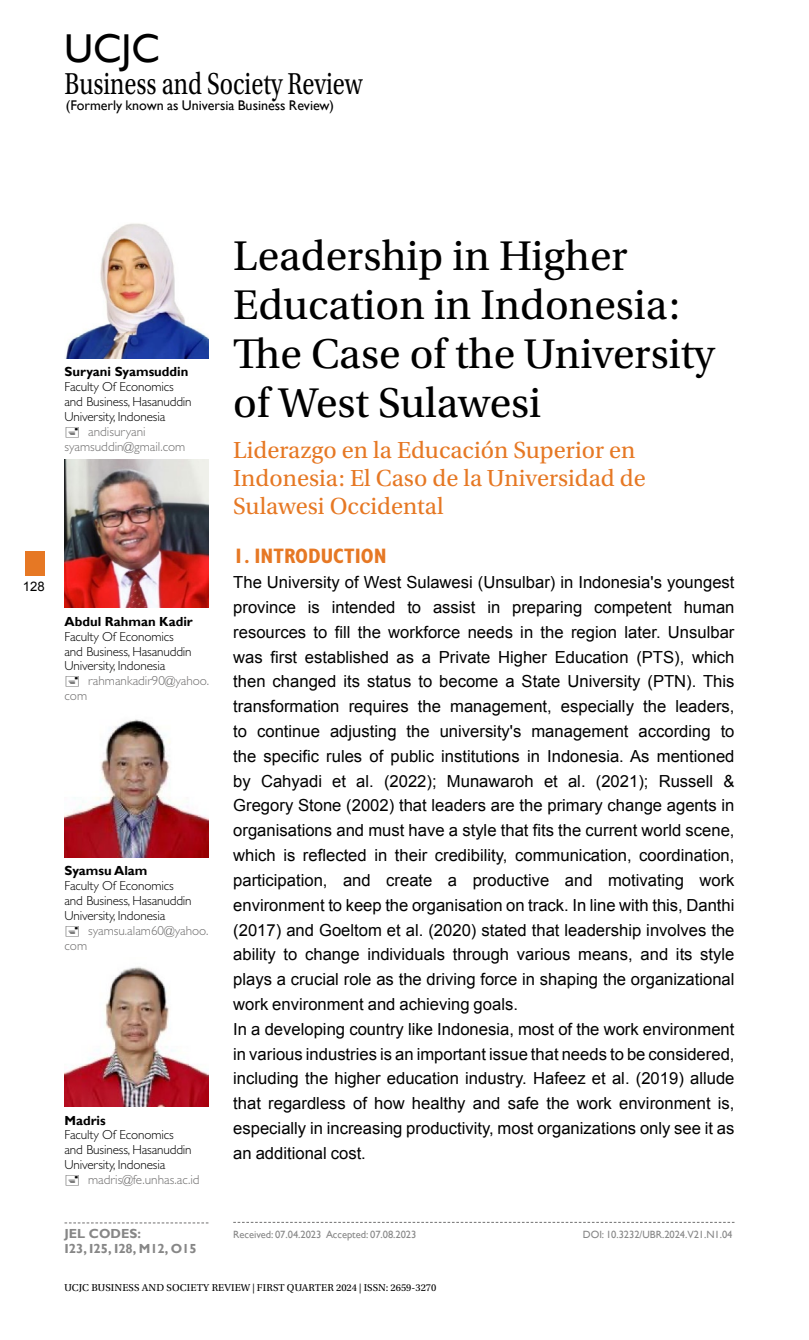
<style>
.page{position:relative;width:809px;height:1340px;background:#fff}
.page>*{position:absolute;margin:0;border:0;box-sizing:border-box;transform-origin:0 0}
.t1{font:43.75px/49px "Utopia Std";color:#000}
.t2{font:40.25px "Gill Sans";color:#000}
.t3{font:31.85px "Utopia Std";color:#000;scale:.77 1}
.t4{font:24.5px/28px "Utopia Std";color:#e67824}
.t5{font:700 condensed 21px "Gill Sans Std";color:#e67824}
.t6{font:16.62px/24.8px "Arial";color:#000}
.t7{font:14px "Gill Sans";color:#000}
.t8{font:300 13.12px/14.9px "Gill Sans Std";letter-spacing:-.01em;color:#000}
.t9{font:300 13.12px/14.9px "Gill Sans Std";color:#706f6f}
.t10{font:700 13.12px "Gill Sans";color:#000}
.t11{font:700 13.12px "Gill Sans";color:#878787}
.t12{font:13.12px "Arial";color:#000}
.t13{font:10.5px "Gill Sans";letter-spacing:-.005em;color:#878787}
.t14{font:10.5px "Utopia Std";letter-spacing:.01em;color:#000}
</style>
<div class="page">
<div style="left:25px;top:551px;width:20px;height:24px;background:#e67824"></div>
<svg style="left:233px;top:1221px;width:501px;height:1px"></svg>
<svg style="left:64px;top:1222px;width:144px;height:1px"></svg>
<img style="left:65px;top:223px;width:143px;height:135px">
<img style="left:64px;top:459px;width:144px;height:149px">
<img style="left:64px;top:719px;width:144px;height:138px">
<img style="left:64px;top:966px;width:144px;height:140px">
<h2 class="t2" style="left:64px;top:25px;width:97px">UCJC</h2>
<p class="t7" style="left:66px;top:98px;width:270px">(Formerly known as Universia Business Review)</p>
<h3 class="t3" style="left:64px;top:67px;width:389px">Business and Society Review</h3>
<p class="t12" style="left:23px;top:577px;width:23px">128</p>
<p class="t10" style="left:64px;top:364px;width:125px">Suryani Syamsuddin</p>
<p class="t8" style="left:64px;top:379px;width:129px">Faculty Of Economics and Business, Hasanuddin<br>University, Indonesia</p>
<p class="t9" style="left:64px;top:424px;width:122px;text-indent:24px">andisuryani syamsuddin@gmail.com</p>
<p class="t10" style="left:64px;top:613px;width:130px">Abdul Rahman Kadir</p>
<p class="t8" style="left:64px;top:629px;width:129px">Faculty Of Economics and Business, Hasanuddin<br>University, Indonesia</p>
<p class="t9" style="left:88px;top:673px;width:122px">rahmankadir90@yahoo.</p>
<p class="t9" style="left:64px;top:688px;width:24px">com</p>
<p class="t10" style="left:64px;top:862px;width:84px">Syamsu Alam</p>
<p class="t8" style="left:64px;top:878px;width:129px">Faculty Of Economics and Business, Hasanuddin<br>University, Indonesia</p>
<p class="t9" style="left:88px;top:923px;width:122px">syamsu.alam60@yahoo.</p>
<p class="t9" style="left:64px;top:937px;width:24px">com</p>
<p class="t10" style="left:64px;top:1112px;width:43px">Madris</p>
<p class="t8" style="left:64px;top:1127px;width:129px">Faculty Of Economics and Business, Hasanuddin<br>University, Indonesia</p>
<p class="t9" style="left:88px;top:1172px;width:113px">madris@fe.unhas.ac.id</p>
<h1 class="t1" style="left:233px;top:232px;width:483px">Leadership in Higher<br>Education in Indonesia:<br>The Case of the University of West Sulawesi</h1>
<h3 class="t4" style="left:233px;top:437px;width:414px">Liderazgo en la Educación Superior en<br>Indonesia: El Caso de la Universidad de<br>Sulawesi Occidental</h3>
<p class="t5" style="left:233px;top:543px;width:155px">1. INTRODUCTION</p>
<p class="t6" style="left:233px;top:570px;width:503px">The University of West Sulawesi (Unsulbar) in Indonesia's youngest province is intended to assist in preparing competent human resources to fill the workforce needs in the region later. Unsulbar was first established as a Private Higher Education (PTS), which then changed its status to become a State University (PTN). This transformation requires the management, especially the leaders, to continue adjusting the university's management according to the specific rules of public institutions in Indonesia. As mentioned by Cahyadi et al. (2022); Munawaroh et al. (2021); Russell &amp; Gregory Stone (2002) that leaders are the primary change agents in organisations and must have a style that fits the current world scene, which is reflected in their credibility, communication, coordination, participation, and create a productive and motivating work environment to keep the organisation on track. In line with this, Danthi (2017) and Goeltom et al. (2020) stated that leadership involves the ability to change individuals through various means, and its style plays a crucial role as the driving force in shaping the organizational work environment and achieving goals.<br>In a developing country like Indonesia, most of the work environment in various industries is an important issue that needs to be considered, including the higher education industry. Hafeez et al. (2019) allude that regardless of how healthy and safe the work environment is, especially in increasing productivity, most organizations only see it as an additional cost.</p>
<p class="t11" style="left:64px;top:1225px;width:78px">JEL CODES:</p>
<p class="t13" style="left:233px;top:1227px;width:185px">Received: 07.04.2023 Accepted: 07.08.2023</p>
<p class="t13" style="left:583px;top:1227px;width:151px">DOI: 10.3232/UBR.2024.V21.N1.04</p>
<p class="t11" style="left:64px;top:1240px;width:134px">I23, I25, I28, M12, O15</p>
<p class="t14" style="left:64px;top:1281px;width:373px">UCJC BUSINESS AND SOCIETY REVIEW | FIRST QUARTER 2024 | ISSN: 2659-3270</p>
</div>
